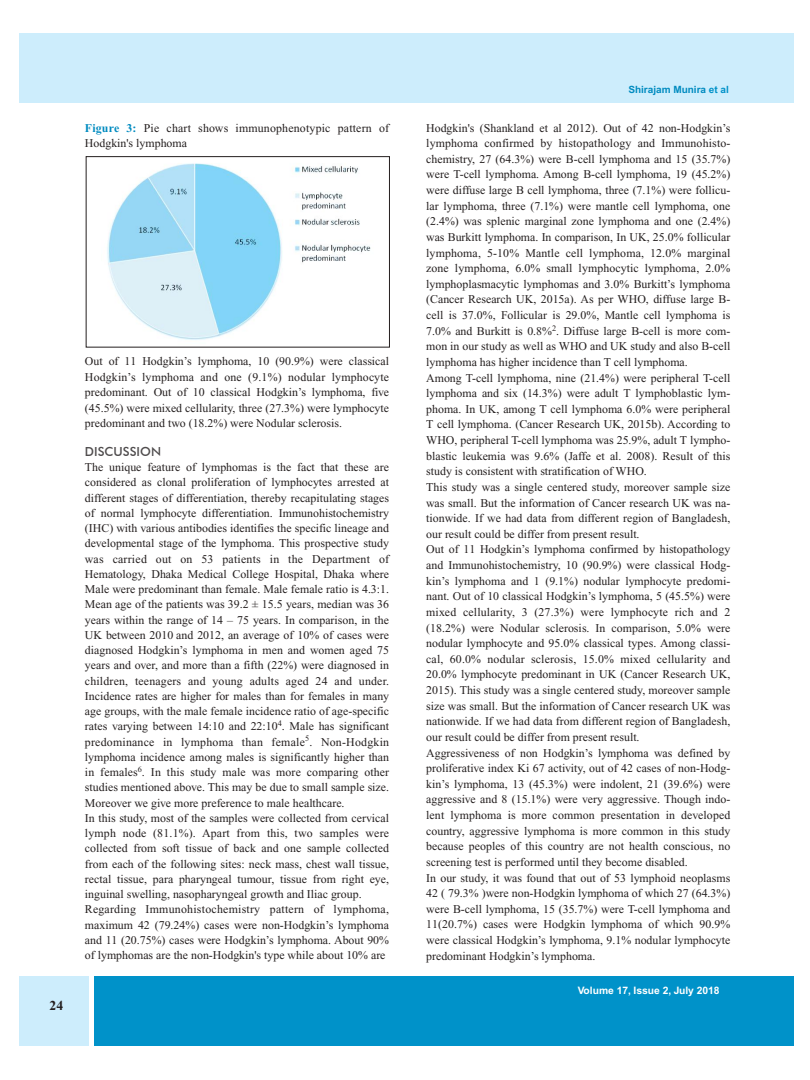
<style>
.page{position:relative;width:810px;height:1080px;background:#fff}
.page>*{position:absolute;margin:0;border:0;box-sizing:border-box;transform-origin:0 0}
.t1{font:700 13.75px "Times New Roman";color:#241f1f}
.t2{font:500 12.5px "Futura BT";color:#4f4c4d}
.t3{font:11.88px/15.6px "Times New Roman";color:#241f1f}
.t4{font:700 10.25px "Helvetica";color:#fff}
.t5{font:700 10px "Helvetica";color:#008bc0}
.s1{font-weight:700;color:#008bc0}
.s2{color:#0092c9}
</style>
<div class="page">
<img style="left:107px;top:163px;width:264px;height:177px">
<div style="left:19px;top:33px;width:774px;height:69px;background:#cdedfc"></div>
<div style="left:94px;top:977px;width:699px;height:69px;background:#0092c9"></div>
<div style="left:19px;top:977px;width:69px;height:69px;background:#cdedfc"></div>
<div style="left:86px;top:156px;width:304px;height:191px;border:1px solid #241f1f"></div>
<p class="t3" style="left:85px;top:120px;width:306px"><span class="s1">Figure 3:</span> Pie chart shows immunophenotypic pattern of<br>Hodgkin's lymphoma</p>
<p class="t1" style="left:50px;top:998px;width:15px">24</p>
<p class="t3" style="left:85px;top:353px;width:306px;text-align:justify">Out of 11 Hodgkin’s lymphoma, 10 (90.9%) were classical Hodgkin’s lymphoma and one (9.1%) nodular lymphocyte predominant. Out of 10 classical Hodgkin’s lymphoma, five (45.5%) were mixed cellularity, three (27.3%) were lymphocyte predominant and two (18.2%) were Nodular sclerosis.</p>
<p class="t2" style="left:85px;top:444px;width:78px">DISCUSSION</p>
<p class="t3" style="left:85px;top:460px;width:306px;line-height:15.2px">The unique feature of lymphomas is the fact that these are considered as clonal proliferation of lymphocytes arrested at different stages of differentiation, thereby recapitulating stages of normal lymphocyte differentiation. Immunohistochemistry (IHC) with various antibodies identifies the specific lineage and developmental stage of the lymphoma. This prospective study was carried out on 53 patients in the Department of Hematology, Dhaka Medical College Hospital, Dhaka where Male were predominant than female. Male female ratio is 4.3:1.<br>Mean age of the patients was 39.2 ± 15.5 years, median was 36 years within the range of 14 – 75 years. In comparison, in the UK between 2010 and 2012, an average of 10% of cases were diagnosed Hodgkin’s lymphoma in men and women aged 75 years and over, and more than a fifth (22%) were diagnosed in children, teenagers and young adults aged 24 and under.<br>Incidence rates are higher for males than for females in many age groups, with the male female incidence ratio of age-specific rates varying between 14:10 and 22:10<sup>4</sup>. Male has significant predominance in lymphoma than female<sup>5</sup>. Non-Hodgkin lymphoma incidence among males is significantly higher than in females<sup>6</sup>. In this study male was more comparing other studies mentioned above. This may be due to small sample size.<br>Moreover we give more preference to male healthcare.<br>In this study, most of the samples were collected from cervical lymph node (81.1%). Apart from this, two samples were collected from soft tissue of back and one sample collected from each of the following sites: neck mass, chest wall tissue, rectal tissue, para pharyngeal tumour, tissue from right eye, inguinal swelling, nasopharyngeal growth and Iliac group.<br>Regarding Immunohistochemistry pattern of lymphoma, maximum 42 (79.24%) cases were non-Hodgkin’s lymphoma and 11 (20.75%) cases were Hodgkin’s lymphoma. About 90% of lymphomas are the non-Hodgkin's type while about 10% are</p>
<p class="t5" style="left:628px;top:84px;width:102px">Shirajam Munira <span class="s2">et al</span></p>
<p class="t3" style="left:426px;top:120px;width:306px">Hodgkin's (Shankland et al 2012). Out of 42 non-Hodgkin’s lymphoma confirmed by histopathology and Immunohisto&shy;chemistry, 27 (64.3%) were B-cell lymphoma and 15 (35.7%) were T-cell lymphoma. Among B-cell lymphoma, 19 (45.2%) were diffuse large B cell lymphoma, three (7.1%) were follicu&shy;lar lymphoma, three (7.1%) were mantle cell lymphoma, one (2.4%) was splenic marginal zone lymphoma and one (2.4%) was Burkitt lymphoma. In comparison, In UK, 25.0% follicular lymphoma, 5-10% Mantle cell lymphoma, 12.0% marginal zone lymphoma, 6.0% small lymphocytic lymphoma, 2.0% lymphoplasmacytic lymphomas and 3.0% Burkitt’s lymphoma (Cancer Research UK, 2015a). As per WHO, diffuse large B&shy;cell is 37.0%, Follicular is 29.0%, Mantle cell lymphoma is 7.0% and Burkitt is 0.8%<sup>2</sup>. Diffuse large B-cell is more com&shy;mon in our study as well as WHO and UK study and also B-cell lymphoma has higher incidence than T cell lymphoma.<br>Among T-cell lymphoma, nine (21.4%) were peripheral T-cell lymphoma and six (14.3%) were adult T lymphoblastic lym&shy;phoma. In UK, among T cell lymphoma 6.0% were peripheral T cell lymphoma. (Cancer Research UK, 2015b). According to WHO, peripheral T-cell lymphoma was 25.9%, adult T lympho&shy;blastic leukemia was 9.6% (Jaffe et al. 2008). Result of this study is consistent with stratification of WHO.<br>This study was a single centered study, moreover sample size was small. But the information of Cancer research UK was na&shy;tionwide. If we had data from different region of Bangladesh, our result could be differ from present result.<br>Out of 11 Hodgkin’s lymphoma confirmed by histopathology and Immunohistochemistry, 10 (90.9%) were classical Hodg&shy;kin’s lymphoma and 1 (9.1%) nodular lymphocyte predomi&shy;nant. Out of 10 classical Hodgkin’s lymphoma, 5 (45.5%) were mixed cellularity, 3 (27.3%) were lymphocyte rich and 2 (18.2%) were Nodular sclerosis. In comparison, 5.0% were nodular lymphocyte and 95.0% classical types. Among classi&shy;cal, 60.0% nodular sclerosis, 15.0% mixed cellularity and 20.0% lymphocyte predominant in UK (Cancer Research UK, 2015). This study was a single centered study, moreover sample size was small. But the information of Cancer research UK was nationwide. If we had data from different region of Bangladesh, our result could be differ from present result.<br>Aggressiveness of non Hodgkin’s lymphoma was defined by proliferative index Ki 67 activity, out of 42 cases of non-Hodg&shy;kin’s lymphoma, 13 (45.3%) were indolent, 21 (39.6%) were aggressive and 8 (15.1%) were very aggressive. Though indo&shy;lent lymphoma is more common presentation in developed country, aggressive lymphoma is more common in this study because peoples of this country are not health conscious, no screening test is performed until they become disabled.<br>In our study, it was found that out of 53 lymphoid neoplasms 42 ( 79.3% )were non-Hodgkin lymphoma of which 27 (64.3%) were B-cell lymphoma, 15 (35.7%) were T-cell lymphoma and 11(20.7%) cases were Hodgkin lymphoma of which 90.9% were classical Hodgkin’s lymphoma, 9.1% nodular lymphocyte predominant Hodgkin’s lymphoma.</p>
<p class="t4" style="left:578px;top:984px;width:143px">Volume 17, Issue 2, July 2018</p>
</div>
